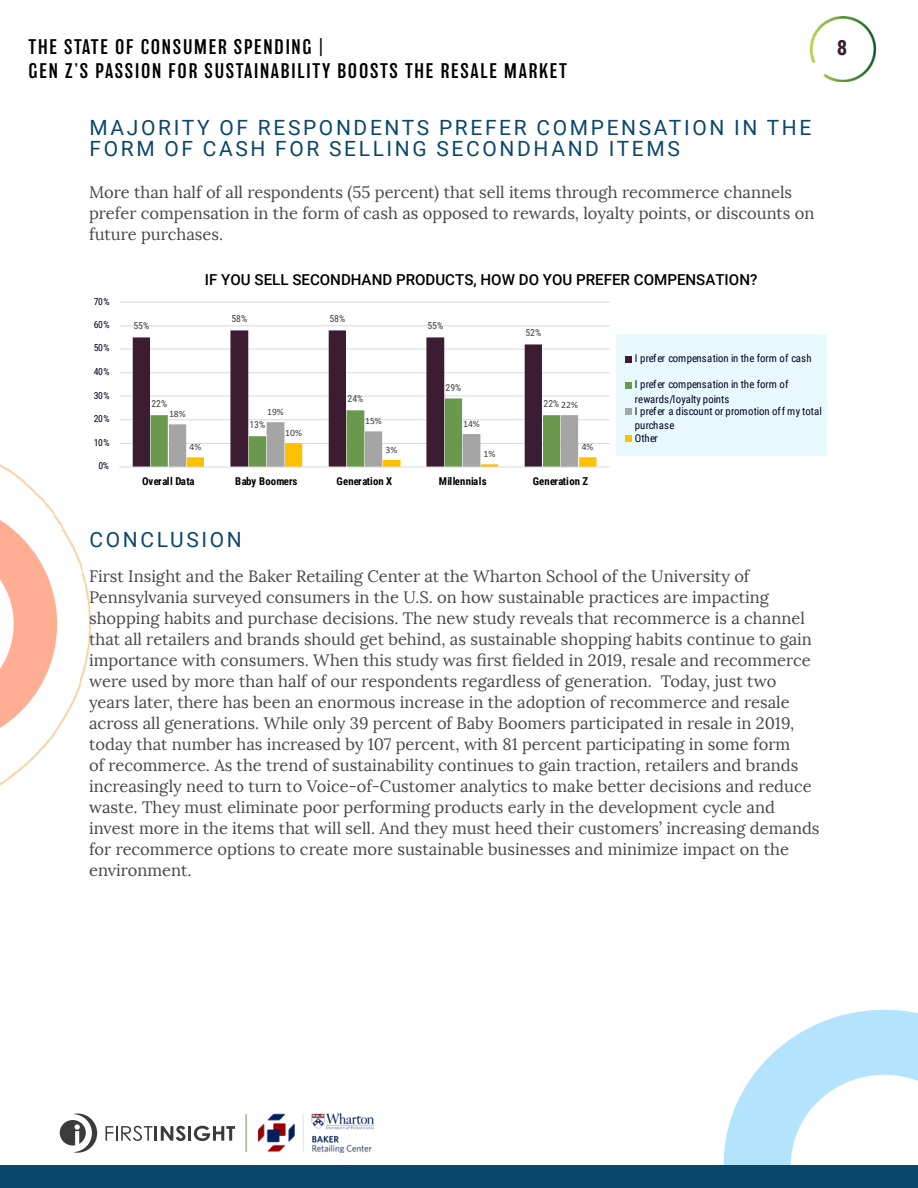
<style>
.page{position:relative;width:918px;height:1188px;background:#fff}
.page>*{position:absolute;margin:0;border:0;box-sizing:border-box;transform-origin:0 0}
.t1{font:21px/21px "Roboto";letter-spacing:.125em;color:#0b476b}
.t2{font:700 21px "Roboto Condensed";color:#3a1c32}
.t3{font:300 19.5px/24px "Balboa";letter-spacing:.09em;color:#000}
.t4{font:16.5px/21px "Lora";color:#48484a}
.t5{font:500 15.15px "Roboto";color:#000}
.t6{font:10.8px/14.5px "Roboto Condensed";color:#020121}
.t7{font:700 10.8px "Roboto Condensed";letter-spacing:.01em;color:#000}
.t8{font:9.75px "Roboto Condensed";color:#404040}
.t9{font:9.75px "Calibri";color:#404040}
.t10{font:9.75px "Roboto Condensed";letter-spacing:-.05em;color:#020121}
</style>
<div class="page">
<svg style="left:724px;top:1010px;width:194px;height:155px"></svg>
<img style="left:810px;top:16px;width:65px;height:66px">
<svg style="left:106px;top:1126px;width:46px;height:15px"></svg>
<hr style="left:154px;top:1126px;width:3px;height:15px;background:#000">
<svg style="left:161px;top:1126px;width:25px;height:15px"></svg>
<hr style="left:188px;top:1126px;width:3px;height:15px;background:#000">
<svg style="left:194px;top:1126px;width:41px;height:15px"></svg>
<svg style="left:60px;top:1113px;width:37px;height:40px"></svg>
<img style="left:258px;top:1113px;width:115px;height:39px">
<hr style="left:246px;top:1114px;width:1px;height:38px;background:#69984d">
<img style="left:0;top:775px;width:15px;height:9px">
<img style="left:11px;top:766px;width:15px;height:9px">
<img style="left:23px;top:757px;width:12px;height:9px">
<img style="left:33px;top:748px;width:11px;height:9px">
<img style="left:58px;top:719px;width:6px;height:10px">
<img style="left:62px;top:703px;width:9px;height:17px">
<img style="left:71px;top:676px;width:10px;height:31px">
<img style="left:81px;top:565px;width:10px;height:118px">
<img style="left:71px;top:542px;width:10px;height:27px">
<img style="left:62px;top:527px;width:10px;height:20px">
<img style="left:58px;top:519px;width:5px;height:10px">
<img style="left:35px;top:491px;width:9px;height:10px">
<img style="left:25px;top:481px;width:10px;height:13px">
<img style="left:16px;top:474px;width:9px;height:10px">
<img style="left:7px;top:467px;width:9px;height:10px">
<img style="left:0;top:464px;width:7px;height:7px">
<svg style="left:0;top:501px;width:58px;height:246px"></svg>
<div style="left:0;top:1165px;width:918px;height:23px;background:#0b476b"></div>
<div style="left:617px;top:334px;width:210px;height:122px;background:#e8faff"></div>
<hr style="left:120px;top:443px;width:490px;height:1px;background:#d9d9d9">
<hr style="left:120px;top:420px;width:490px;height:1px;background:#d9d9d9">
<hr style="left:120px;top:396px;width:490px;height:1px;background:#d9d9d9">
<hr style="left:120px;top:373px;width:490px;height:1px;background:#d9d9d9">
<hr style="left:120px;top:349px;width:490px;height:1px;background:#d9d9d9">
<hr style="left:120px;top:326px;width:490px;height:1px;background:#d9d9d9">
<hr style="left:120px;top:302px;width:490px;height:1px;background:#d9d9d9">
<svg style="left:133px;top:330px;width:409px;height:137px"></svg>
<svg style="left:151px;top:398px;width:445px;height:69px"></svg>
<hr style="left:119px;top:467px;width:490px;height:1px;background:#d9d9d9">
<svg style="left:626px;top:356px;width:6px;height:6px"></svg>
<div style="left:626px;top:382px;width:6px;height:7px;background:#6a994e"></div>
<svg style="left:626px;top:409px;width:6px;height:6px"></svg>
<div style="left:626px;top:435px;width:6px;height:7px;background:#ffc000"></div>
<p class="t3" style="left:28px;top:35px;width:540px">THE STATE OF CONSUMER SPENDING |<br>GEN Z’S PASSION FOR SUSTAINABILITY BOOSTS THE RESALE MARKET</p>
<p class="t2" style="left:837px;top:32px;width:12px">8</p>
<p class="t1" style="left:89px;top:116px;width:724px">MAJORITY OF RESPONDENTS PREFER COMPENSATION IN THE<br>FORM OF CASH FOR SELLING SECONDHAND ITEMS</p>
<p class="t4" style="left:89px;top:181px;width:727px">More than half of all respondents (55 percent) that sell items through recommerce channels prefer compensation in the form of cash as opposed to rewards, loyalty points, or discounts on future purchases.</p>
<p class="t10" style="left:94px;top:294px;width:17px">70%</p>
<p class="t10" style="left:94px;top:318px;width:17px">60%</p>
<p class="t10" style="left:94px;top:341px;width:17px">50%</p>
<p class="t10" style="left:94px;top:365px;width:17px">40%</p>
<p class="t10" style="left:94px;top:389px;width:17px">30%</p>
<p class="t10" style="left:94px;top:412px;width:17px">20%</p>
<p class="t10" style="left:94px;top:436px;width:17px">10%</p>
<p class="t10" style="left:99px;top:459px;width:12px">0%</p>
<p class="t8" style="left:133px;top:319px;width:17px">55%</p>
<p class="t5" style="left:205px;top:269px;width:554px">IF YOU SELL SECONDHAND PRODUCTS, HOW DO YOU PREFER COMPENSATION?</p>
<p class="t8" style="left:231px;top:312px;width:17px">58%</p>
<p class="t8" style="left:329px;top:312px;width:17px">58%</p>
<p class="t8" style="left:428px;top:319px;width:17px">55%</p>
<p class="t8" style="left:526px;top:326px;width:17px">52%</p>
<p class="t8" style="left:152px;top:397px;width:17px">22%</p>
<p class="t9" style="left:169px;top:407px;width:18px">18%</p>
<p class="t9" style="left:267px;top:405px;width:18px">19%</p>
<p class="t9" style="left:190px;top:440px;width:13px">4%</p>
<p class="t8" style="left:250px;top:418px;width:17px">13%</p>
<p class="t9" style="left:285px;top:426px;width:18px">10%</p>
<p class="t8" style="left:348px;top:392px;width:17px">24%</p>
<p class="t8" style="left:446px;top:381px;width:17px">29%</p>
<p class="t9" style="left:365px;top:414px;width:18px">15%</p>
<p class="t9" style="left:463px;top:417px;width:18px">14%</p>
<p class="t9" style="left:386px;top:443px;width:13px">3%</p>
<p class="t9" style="left:484px;top:447px;width:13px">1%</p>
<p class="t8" style="left:544px;top:397px;width:17px">22%</p>
<p class="t9" style="left:561px;top:398px;width:18px">22%</p>
<p class="t9" style="left:582px;top:440px;width:13px">4%</p>
<p class="t7" style="left:142px;top:474px;width:54px">Overall Data</p>
<p class="t7" style="left:235px;top:474px;width:64px">Baby Boomers</p>
<p class="t7" style="left:337px;top:474px;width:57px">Generation X</p>
<p class="t7" style="left:439px;top:474px;width:50px">Millennials</p>
<p class="t7" style="left:533px;top:474px;width:57px">Generation Z</p>
<p class="t6" style="left:635px;top:350px;width:178px">I prefer compensation in the form of cash</p>
<p class="t6" style="left:635px;top:377px;width:155px">I prefer compensation in the form of rewards/loyalty points</p>
<p class="t6" style="left:635px;top:403px;width:189px">I prefer a discount or promotion off my total purchase</p>
<p class="t6" style="left:635px;top:430px;width:24px">Other</p>
<p class="t1" style="left:89px;top:528px;width:154px">CONCLUSION</p>
<p class="t4" style="left:89px;top:565px;width:732px">First Insight and the Baker Retailing Center at the Wharton School of the University of Pennsylvania surveyed consumers in the U.S. on how sustainable practices are impacting shopping habits and purchase decisions. The new study reveals that recommerce is a channel that all retailers and brands should get behind, as sustainable shopping habits continue to gain importance with consumers. When this study was first fielded in 2019, resale and recommerce were used by more than half of our respondents regardless of generation. Today, just two years later, there has been an enormous increase in the adoption of recommerce and resale across all generations. While only 39 percent of Baby Boomers participated in resale in 2019, today that number has increased by 107 percent, with 81 percent participating in some form<br>of recommerce. As the trend of sustainability continues to gain traction, retailers and brands increasingly need to turn to Voice-of-Customer analytics to make better decisions and reduce waste. They must eliminate poor performing products early in the development cycle and invest more in the items that will sell. And they must heed their customers’ increasing demands for recommerce options to create more sustainable businesses and minimize impact on the environment.</p>
</div>
